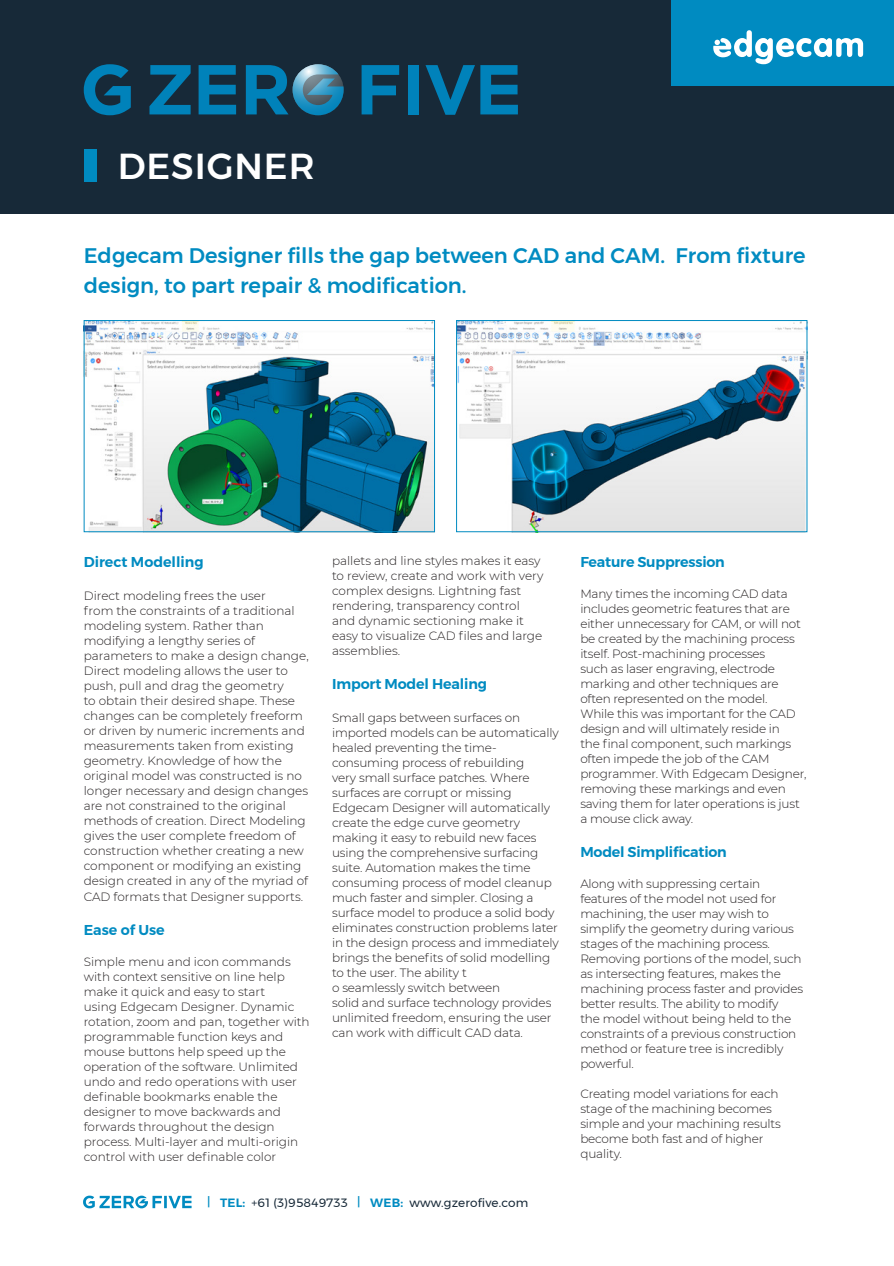
<style>
.page{position:relative;width:894px;height:1266px;background:#fff}
.page>*{position:absolute;margin:0;border:0;box-sizing:border-box;transform-origin:0 0}
.t1{font:500 36px "Montserrat";letter-spacing:.025em;color:#fff}
.t2{font:500 21px/30px "Montserrat";color:#008bc1}
.t3{font:600 14.25px "Montserrat";letter-spacing:-.01em;color:#008bc1}
.t4{font:300 12px/15px "Montserrat";letter-spacing:-.01em;color:#231f20}
.t5{font:12px "Montserrat";letter-spacing:.015em;color:#172938}
.s1{font-weight:500;color:#008bc1}
.s2{font-weight:600;color:#008bc1}
</style>
<div class="page">
<div style="left:0;top:0;width:893px;height:214px;background:#172938"></div>
<div style="left:670px;top:0;width:223px;height:85px;background:#008bc1"></div>
<svg style="left:84px;top:64px;width:47px;height:51px"></svg>
<svg style="left:198px;top:65px;width:38px;height:49px"></svg>
<svg style="left:149px;top:65px;width:41px;height:49px"></svg>
<svg style="left:425px;top:65px;width:92px;height:50px"></svg>
<svg style="left:361px;top:65px;width:38px;height:49px"></svg>
<div style="left:408px;top:65px;width:10px;height:49px;background:#0082ba"></div>
<svg style="left:246px;top:64px;width:97px;height:51px"></svg>
<svg style="left:713px;top:30px;width:149px;height:34px"></svg>
<div style="left:84px;top:149px;width:12px;height:33px;background:#008bc1"></div>
<svg style="left:83px;top:1195px;width:108px;height:13px"></svg>
<img style="left:86px;top:322px;width:346px;height:208px">
<div style="left:84px;top:320px;width:350px;height:212px;border:1px solid #008bc1"></div>
<img style="left:458px;top:322px;width:347px;height:208px">
<div style="left:456px;top:320px;width:351px;height:212px;border:1px solid #008bc1"></div>
<h1 class="t1" style="left:118px;top:138px;width:198px">DESIGNER</h1>
<h2 class="t2" style="left:84px;top:240px;width:723px">Edgecam Designer fills the gap between CAD and CAM. From fixture design, to part repair &amp; modification.</h2>
<p class="t3" style="left:84px;top:551px;width:121px">Direct Modelling</p>
<p class="t4" style="left:84px;top:588px;width:226px">Direct modeling frees the user<br>from the constraints of a traditional modeling system. Rather than modifying a lengthy series of parameters to make a design change, Direct modeling allows the user to push, pull and drag the geometry<br>to obtain their desired shape. These changes can be completely freeform or driven by numeric increments and measurements taken from existing geometry. Knowledge of how the original model was constructed is no longer necessary and design changes are not constrained to the original methods of creation. Direct Modeling gives the user complete freedom of construction whether creating a new component or modifying an existing design created in any of the myriad of CAD formats that Designer supports.</p>
<p class="t3" style="left:84px;top:918px;width:82px">Ease of Use</p>
<p class="t4" style="left:84px;top:953px;width:227px">Simple menu and icon commands with context sensitive on line help make it quick and easy to start<br>using Edgecam Designer. Dynamic rotation, zoom and pan, together with programmable function keys and mouse buttons help speed up the operation of the software. Unlimited undo and redo operations with user definable bookmarks enable the designer to move backwards and forwards throughout the design process. Multi-layer and multi-origin control with user definable color</p>
<p class="t4" style="left:332px;top:553px;width:213px">pallets and line styles makes it easy to review, create and work with very complex designs. Lightning fast rendering, transparency control and dynamic sectioning make it easy to visualize CAD files and large assemblies.</p>
<p class="t3" style="left:332px;top:672px;width:156px">Import Model Healing</p>
<p class="t4" style="left:332px;top:709px;width:228px">Small gaps between surfaces on imported models can be automatically healed preventing the time&shy;consuming process of rebuilding<br>very small surface patches. Where surfaces are corrupt or missing Edgecam Designer will automatically create the edge curve geometry making it easy to rebuild new faces using the comprehensive surfacing suite. Automation makes the time consuming process of model cleanup much faster and simpler. Closing a surface model to produce a solid body eliminates construction problems later in the design process and immediately brings the benefits of solid modelling to the user. The ability t<br>o seamlessly switch between<br>solid and surface technology provides unlimited freedom, ensuring the user can work with difficult CAD data.</p>
<p class="t5" style="left:207px;top:1193px;width:322px"><span class="s1">|</span> <span class="s2">TEL:</span> +61 (3)95849733 <span class="s1">|</span> <span class="s2">WEB:</span> www.gzerofive.com</p>
<p class="t3" style="left:580px;top:551px;width:146px">Feature Suppression</p>
<p class="t4" style="left:580px;top:586px;width:228px">Many times the incoming CAD data includes geometric features that are either unnecessary for CAM, or will not be created by the machining process itself. Post-machining processes<br>such as laser engraving, electrode marking and other techniques are often represented on the model.<br>While this was important for the CAD design and will ultimately reside in<br>the final component, such markings often impede the job of the CAM programmer. With Edgecam Designer, removing these markings and even saving them for later operations is just a mouse click away.</p>
<p class="t3" style="left:580px;top:840px;width:148px">Model Simplification</p>
<p class="t4" style="left:580px;top:875px;width:224px">Along with suppressing certain features of the model not used for machining, the user may wish to simplify the geometry during various stages of the machining process.<br>Removing portions of the model, such as intersecting features, makes the machining process faster and provides better results. The ability to modify<br>the model without being held to the constraints of a previous construction method or feature tree is incredibly powerful.</p>
<p class="t4" style="left:580px;top:1085px;width:202px">Creating model variations for each stage of the machining becomes simple and your machining results become both fast and of higher quality.</p>
</div>
